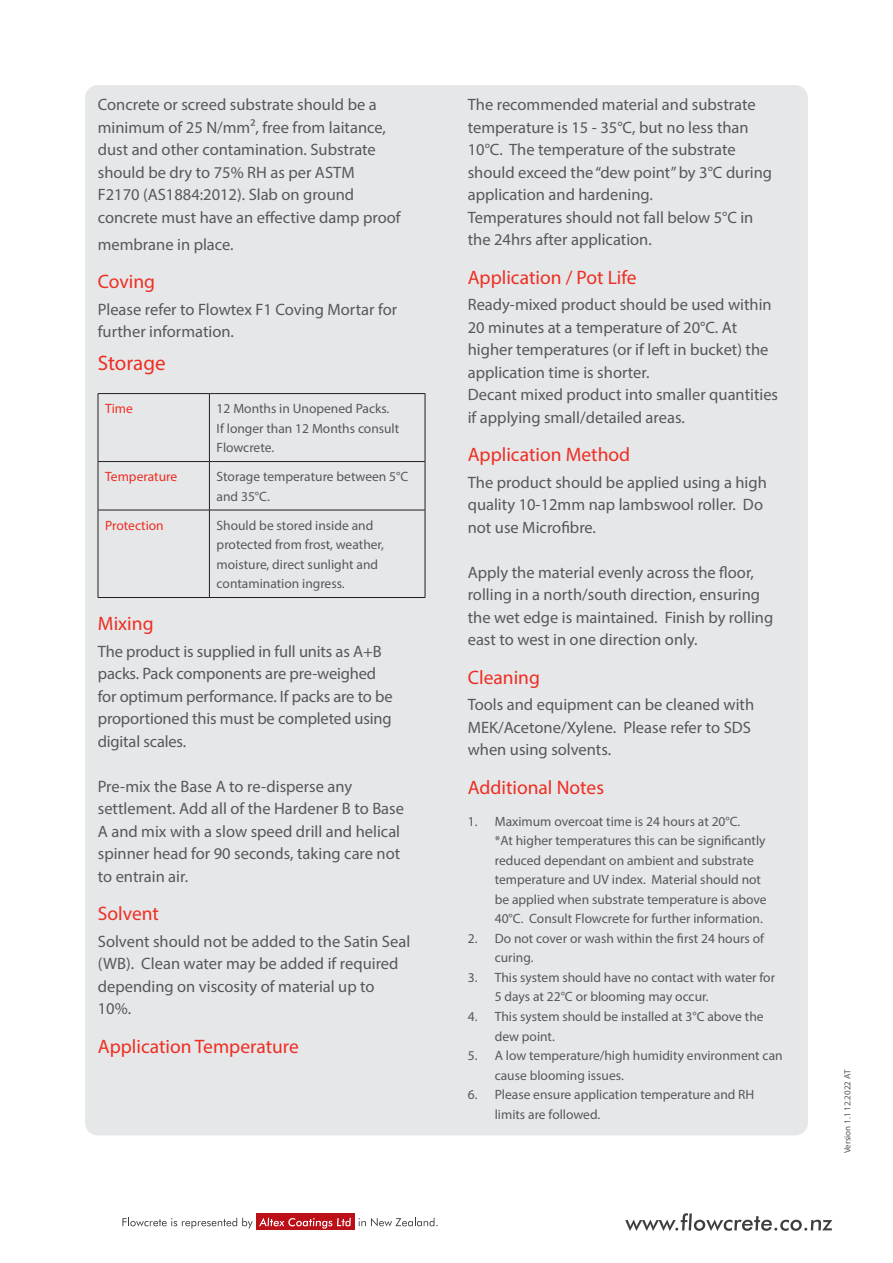
<style>
.page{position:relative;width:893px;height:1263px;background:#fff}
.page>*{position:absolute;margin:0;border:0;box-sizing:border-box;transform-origin:0 0}
.t1{font:21px "Myriad Pro";color:#ee2e22}
.t2{font:19.5px "Myriad Pro";color:#ee2e22}
.t3{font:16.5px/22.5px "Myriad Pro";color:#57585a}
.t4{font:13.5px/19.5px "Myriad Pro";color:#57585a}
.t5{font:13.5px "Myriad Pro";color:#ee2e22}
.t6{font:9px "Myriad Pro";color:#57585a}
</style>
<div class="page">
<div style="left:85px;top:85px;width:723px;height:1050px;background:#e6e7e9;border-radius:13px"></div>
<hr style="left:98px;top:393px;width:111px;height:1px;background:#231f20">
<hr style="left:98px;top:394px;width:1px;height:67px;background:#231f20">
<hr style="left:209px;top:393px;width:216px;height:1px;background:#231f20">
<hr style="left:209px;top:394px;width:1px;height:67px;background:#231f20">
<hr style="left:425px;top:394px;width:1px;height:67px;background:#231f20">
<hr style="left:98px;top:461px;width:111px;height:1px;background:#231f20">
<hr style="left:98px;top:462px;width:1px;height:48px;background:#231f20">
<hr style="left:209px;top:461px;width:216px;height:1px;background:#231f20">
<hr style="left:209px;top:462px;width:1px;height:48px;background:#231f20">
<hr style="left:425px;top:462px;width:1px;height:48px;background:#231f20">
<hr style="left:98px;top:510px;width:111px;height:1px;background:#231f20">
<hr style="left:98px;top:510px;width:1px;height:87px;background:#231f20">
<hr style="left:209px;top:510px;width:216px;height:1px;background:#231f20">
<hr style="left:209px;top:510px;width:1px;height:87px;background:#231f20">
<hr style="left:425px;top:510px;width:1px;height:87px;background:#231f20">
<hr style="left:98px;top:597px;width:111px;height:1px;background:#231f20">
<hr style="left:209px;top:597px;width:216px;height:1px;background:#231f20">
<svg style="left:625px;top:1213px;width:207px;height:18px"></svg>
<div style="left:256px;top:1213px;width:98px;height:17px;background:#bb1018"></div>
<svg style="left:122px;top:1218px;width:131px;height:10px"></svg>
<svg style="left:259px;top:1218px;width:92px;height:10px"></svg>
<svg style="left:358px;top:1218px;width:80px;height:8px"></svg>
<p class="t3" style="left:98px;top:93px;width:304px">Concrete or screed substrate should be a minimum of 25 N/mm², free from laitance, dust and other contamination. Substrate should be dry to 75% RH as per ASTM F2170 (AS1884:2012). Slab on ground concrete must have an effective damp proof</p>
<p class="t3" style="left:98px;top:233px;width:137px">membrane in place.</p>
<p class="t2" style="left:98px;top:270px;width:59px">Coving</p>
<p class="t3" style="left:98px;top:298px;width:301px">Please refer to Flowtex F1 Coving Mortar for further information.</p>
<p class="t1" style="left:98px;top:350px;width:69px">Storage</p>
<p class="t5" style="left:105px;top:400px;width:29px">Time</p>
<p class="t4" style="left:217px;top:399px;width:184px">12 Months in Unopened Packs.<br>If longer than 12 Months consult<br>Flowcrete.</p>
<p class="t5" style="left:105px;top:468px;width:73px">Temperature</p>
<p class="t4" style="left:217px;top:467px;width:193px">Storage temperature between 5°C and 35°C.</p>
<p class="t5" style="left:105px;top:517px;width:60px">Protection</p>
<p class="t4" style="left:217px;top:515px;width:169px">Should be stored inside and protected from frost, weather, moisture, direct sunlight and contamination ingress.</p>
<p class="t2" style="left:98px;top:611px;width:57px">Mixing</p>
<p class="t3" style="left:98px;top:640px;width:296px">The product is supplied in full units as A+B packs. Pack components are pre-weighed for optimum performance. If packs are to be proportioned this must be completed using digital scales.</p>
<p class="t3" style="left:98px;top:775px;width:308px">Pre-mix the Base A to re-disperse any settlement. Add all of the Hardener B to Base A and mix with a slow speed drill and helical spinner head for 90 seconds, taking care not to entrain air.</p>
<p class="t2" style="left:98px;top:901px;width:63px">Solvent</p>
<p class="t3" style="left:98px;top:930px;width:314px">Solvent should not be added to the Satin Seal (WB). Clean water may be added if required depending on viscosity of material up to<br>10%.</p>
<p class="t2" style="left:98px;top:1034px;width:203px">Application Temperature</p>
<p class="t3" style="left:468px;top:93px;width:306px">The recommended material and substrate temperature is 15 - 35°C, but no less than 10°C. The temperature of the substrate should exceed the “dew point” by 3°C during application and hardening.</p>
<p class="t3" style="left:468px;top:206px;width:287px">Temperatures should not fall below 5°C in the 24hrs after application.</p>
<p class="t2" style="left:468px;top:265px;width:170px">Application / Pot Life</p>
<p class="t3" style="left:468px;top:293px;width:305px">Ready-mixed product should be used within 20 minutes at a temperature of 20°C. At higher temperatures (or if left in bucket) the application time is shorter.</p>
<p class="t3" style="left:468px;top:383px;width:312px">Decant mixed product into smaller quantities if applying small/detailed areas.</p>
<p class="t2" style="left:468px;top:443px;width:164px">Application Method</p>
<p class="t3" style="left:468px;top:471px;width:301px">The product should be applied using a high quality 10-12mm nap lambswool roller. Do not use Microfibre.</p>
<p class="t3" style="left:468px;top:561px;width:307px">Apply the material evenly across the floor, rolling in a north/south direction, ensuring the wet edge is maintained. Finish by rolling east to west in one direction only.</p>
<p class="t2" style="left:468px;top:665px;width:74px">Cleaning</p>
<p class="t3" style="left:468px;top:693px;width:288px">Tools and equipment can be cleaned with<br>MEK/Acetone/Xylene. Please refer to SDS when using solvents.</p>
<p class="t2" style="left:468px;top:775px;width:138px">Additional Notes</p>
<p class="t4" style="left:495px;top:811px;width:273px;text-indent:-27px">1. Maximum overcoat time is 24 hours at 20°C.<br>*At higher temperatures this can be significantly reduced dependant on ambient and substrate temperature and UV index. Material should not be applied when substrate temperature is above 40°C. Consult Flowcrete for further information.</p>
<p class="t4" style="left:495px;top:928px;width:271px;text-indent:-27px">2. Do not cover or wash within the first 24 hours of curing.</p>
<p class="t4" style="left:495px;top:967px;width:282px;text-indent:-27px">3. This system should have no contact with water for<br>5 days at 22°C or blooming may occur.</p>
<p class="t4" style="left:495px;top:1006px;width:270px;text-indent:-27px">4. This system should be installed at 3°C above the dew point.</p>
<p class="t4" style="left:495px;top:1045px;width:289px;text-indent:-27px">5. A low temperature/high humidity environment can cause blooming issues.</p>
<p class="t4" style="left:495px;top:1084px;width:261px;text-indent:-27px">6. Please ensure application temperature and RH limits are followed.</p>
<p class="t6" style="left:842px;top:1153px;width:85px;rotate:-90deg">Version 1.1 12.2022 AT</p>
</div>
